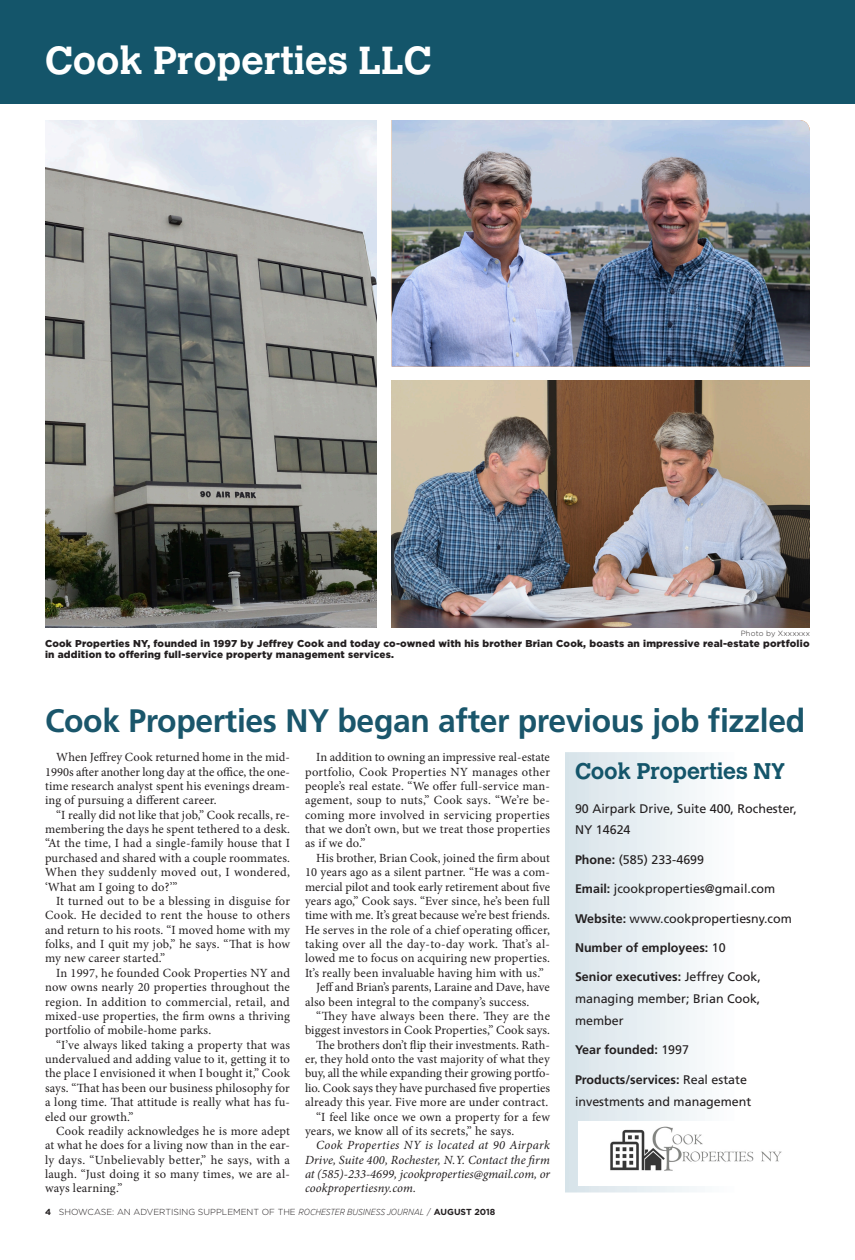
<style>
.page{position:relative;width:855px;height:1260px;background:#fff}
.page>*{position:absolute;margin:0;border:0;box-sizing:border-box;transform-origin:0 0}
.t1{font:700 38.75px "Calvert MT Std";color:#fff}
.Headline{font:700 32.5px "Frutiger";letter-spacing:-.01em;color:#1a566b}
.Company_Name{font:700 22.5px "Calvert MT Std";letter-spacing:-.01em;color:#14556a}
.ROP_Body_Text{font:12.5px/14.4px "Minion Pro";letter-spacing:.015em;color:#231f20;text-align:justify}
.Info{font:12.5px/21.9px "Frutiger";color:#231f20}
.ROP_Body_Text-2{font:italic 12.5px/14.4px "Minion Pro";letter-spacing:.005em;color:#231f20;text-align:justify}
.Info-2{font:700 12.5px "Frutiger";color:#231f20}
.t2{font:900 10px/11.2px "Gotham";letter-spacing:.02em;color:#231f20}
.t3{font:300 8.75px "Gotham";color:#231f20}
.t4{font:300 7.5px "Gotham";letter-spacing:.02em;color:#231f20}
.s1{font-weight:700}
.s2{font-weight:400}
.s3{font-family:"Gotham Narrow";font-style:italic}
</style>
<div class="page">
<div style="left:0;top:0;width:855px;height:104px;background:#14556a"></div>
<svg style="left:565px;top:752px;width:132px;height:440px;background:#e4ecf0"></svg>
<img style="left:578px;top:1122px;width:204px;height:63px">
<img style="left:45px;top:120px;width:332px;height:507px">
<img style="left:392px;top:120px;width:418px;height:247px">
<img style="left:392px;top:381px;width:418px;height:246px">
<p class="t1" style="left:45px;top:36px;width:388px">Cook Properties LLC</p>
<p class="t4" style="left:741px;top:629px;width:71px">Photo by Xxxxxxx</p>
<p class="t2" style="left:45px;top:638px;width:766px">Cook Properties NY, founded in 1997 by Jeffrey Cook and today co-owned with his brother Brian Cook, boasts an impressive real-estate portfolio in addition to offering full-service property management services.</p>
<p class="Headline" style="left:45px;top:702px;width:762px">Cook Properties NY began after previous job fizzled</p>
<p class="ROP_Body_Text" style="left:45px;top:750px;width:247px;text-indent:11px">When Jeffrey Cook returned home in the mid-1990s after another long day at the office, the one&shy;time research analyst spent his evenings dream&shy;ing of pursuing a different career.</p>
<p class="ROP_Body_Text" style="left:45px;top:808px;width:247px;text-indent:11px">“I really did not like that job,” Cook recalls, re&shy;membering the days he spent tethered to a desk. “At the time, I had a single-family house that I purchased and shared with a couple roommates.<br>When they suddenly moved out, I wondered, ‘What am I going to do?’”</p>
<p class="ROP_Body_Text" style="left:45px;top:894px;width:247px;text-indent:11px">It turned out to be a blessing in disguise for Cook. He decided to rent the house to others and return to his roots. “I moved home with my folks, and I quit my job,” he says. “That is how my new career started.”</p>
<p class="ROP_Body_Text" style="left:45px;top:966px;width:247px;text-indent:11px">In 1997, he founded Cook Properties NY and now owns nearly 20 properties throughout the region. In addition to commercial, retail, and mixed-use properties, the firm owns a thriving portfolio of mobile-home parks.</p>
<p class="ROP_Body_Text" style="left:45px;top:1038px;width:247px;text-indent:11px">“I’ve always liked taking a property that was undervalued and adding value to it, getting it to the place I envisioned it when I bought it,” Cook says. “That has been our business philosophy for a long time. That attitude is really what has fu&shy;eled our growth.”</p>
<p class="ROP_Body_Text" style="left:45px;top:1124px;width:247px;text-indent:11px">Cook readily acknowledges he is more adept at what he does for a living now than in the ear&shy;ly days. “Unbelievably better,” he says, with a laugh. “Just doing it so many times, we are al&shy;ways learning.”</p>
<p class="ROP_Body_Text" style="left:305px;top:750px;width:247px;text-indent:11px">In addition to owning an impressive real-estate portfolio, Cook Properties NY manages other people’s real estate. “We offer full-service man&shy;agement, soup to nuts,” Cook says. “We’re be&shy;coming more involved in servicing properties that we don’t own, but we treat those properties as if we do.”</p>
<p class="ROP_Body_Text" style="left:305px;top:851px;width:247px;text-indent:11px">His brother, Brian Cook, joined the firm about 10 years ago as a silent partner. “He was a com&shy;mercial pilot and took early retirement about five years ago,” Cook says. “Ever since, he’s been full time with me. It’s great because we’re best friends.<br>He serves in the role of a chief operating officer, taking over all the day-to-day work. That’s al&shy;lowed me to focus on acquiring new properties.<br>It’s really been invaluable having him with us.”</p>
<p class="ROP_Body_Text" style="left:305px;top:980px;width:246px;text-indent:11px">Jeff and Brian’s parents, Laraine and Dave, have also been integral to the company’s success.</p>
<p class="ROP_Body_Text" style="left:305px;top:1009px;width:247px;text-align:right">“They have always been there. They are the biggest investors in Cook Properties,” Cook says.</p>
<p class="ROP_Body_Text" style="left:305px;top:1038px;width:247px;text-indent:11px">The brothers don’t flip their investments. Rath&shy;er, they hold onto the vast majority of what they buy, all the while expanding their growing portfo&shy;lio. Cook says they have purchased five properties already this year. Five more are under contract.</p>
<p class="ROP_Body_Text" style="left:305px;top:1110px;width:246px;text-indent:11px">“I feel like once we own a property for a few years, we know all of its secrets,” he says.</p>
<p class="ROP_Body_Text-2" style="left:305px;top:1138px;width:247px;text-indent:11px">Cook Properties NY is located at 90 Airpark Drive, Suite 400, Rochester, N.Y. Contact the firm at (585)-233-4699, jcookproperties@gmail.com, or cookpropertiesny.com.</p>
<p class="Company_Name" style="left:575px;top:757px;width:212px">Cook Properties NY</p>
<p class="Info" style="left:575px;top:797px;width:223px">90 Airpark Drive, Suite 400, Rochester,<br>NY 14624</p>
<p class="Info" style="left:575px;top:848px;width:131px"><span class="s1">Phone:</span> (585) 233-4699</p>
<p class="Info" style="left:575px;top:878px;width:202px"><span class="s1">Email:</span> jcookproperties@gmail.com</p>
<p class="Info" style="left:575px;top:907px;width:218px"><span class="s1">Website:</span> www.cookpropertiesny.com</p>
<p class="Info-2" style="left:575px;top:940px;width:152px">Number of employees: <span class="s2">10</span></p>
<p class="Info" style="left:575px;top:966px;width:187px;text-align:justify"><span class="s1">Senior executives:</span> Jeffrey Cook, managing member; Brian Cook, member</p>
<p class="Info-2" style="left:575px;top:1043px;width:116px">Year founded: <span class="s2">1997</span></p>
<p class="Info" style="left:575px;top:1068px;width:178px"><span class="s1">Products/services:</span> Real estate investments and management</p>
<p class="t3" style="left:45px;top:1206px;width:452px"><span class="s1">4</span> SHOWCASE: AN ADVERTISING SUPPLEMENT OF THE <span class="s3">ROCHESTER BUSINESS JOURNAL</span> / <span class="s1">AUGUST 2018</span></p>
</div>
